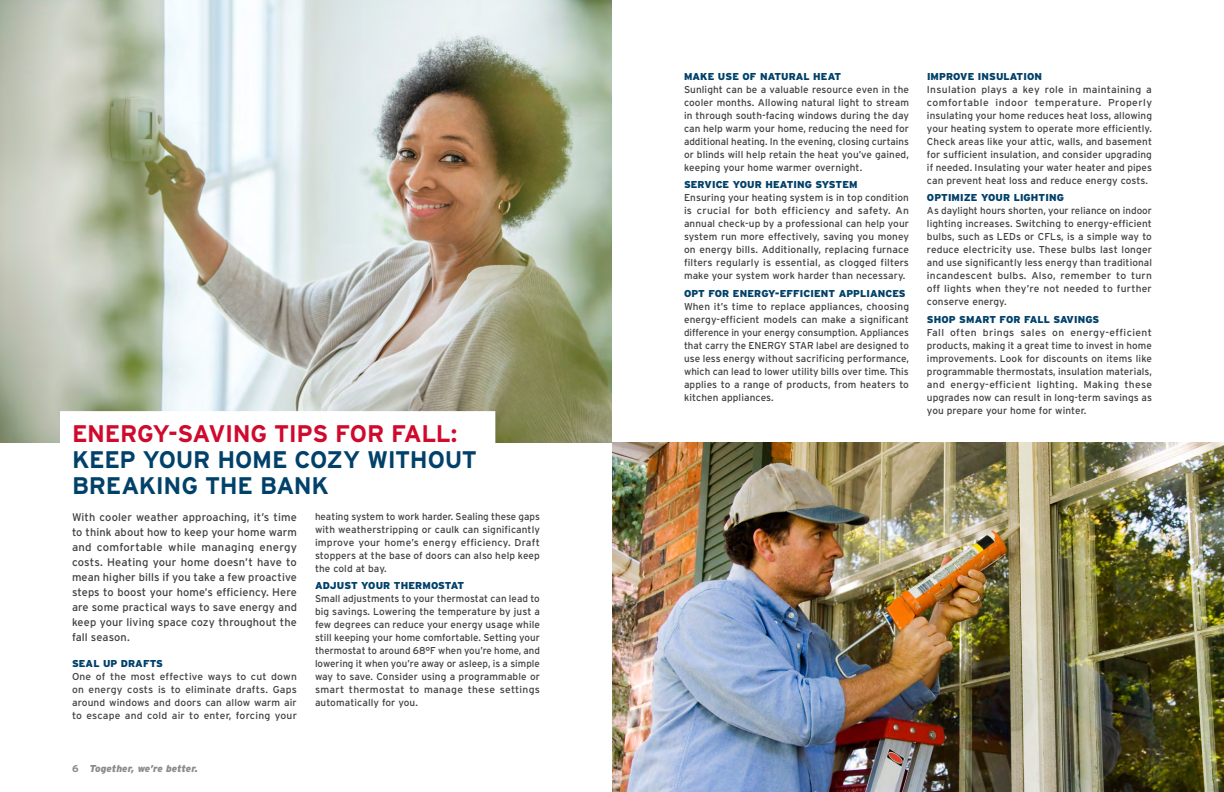
<style>
.page{position:relative;width:1224px;height:792px;background:#fff}
.page>*{position:absolute;margin:0;border:0;box-sizing:border-box;transform-origin:0 0}
.t1{font:700 24px/26px "Interstate";letter-spacing:-.01em;color:#00416a}
.t2{font:700 24px "Interstate";letter-spacing:-.015em;color:#cf0a2c}
.t3{font:11px/15px "Interstate";letter-spacing:.01em;color:#414042;text-align:justify}
.t4{font:10px/13px "Interstate";letter-spacing:.01em;color:#414042;text-align:justify}
.t5{font:900 10px "Interstate";letter-spacing:.01em;color:#00416a}
.t6{font:italic 900 10px "Interstate";letter-spacing:-.005em;color:#8a8c8c}
.s1{font-weight:700;font-style:normal}
</style>
<div class="page">
<img style="left:0;top:0;width:612px;height:442px">
<img style="left:612px;top:442px;width:612px;height:350px">
<svg style="left:54px;top:405px;width:447px;height:38px"></svg>
<h1 class="t2" style="left:72px;top:420px;width:387px">ENERGY-SAVING TIPS FOR FALL:</h1>
<h1 class="t1" style="left:72px;top:447px;width:407px">KEEP YOUR HOME COZY WITHOUT<br>BREAKING THE BANK</h1>
<p class="t3" style="left:72px;top:509px;width:227px">With cooler weather approaching, it’s time to think about how to keep your home warm and comfortable while managing energy costs. Heating your home doesn’t have to mean higher bills if you take a few proactive steps to boost your home’s efficiency. Here are some practical ways to save energy and keep your living space cozy throughout the fall season.</p>
<p class="t5" style="left:72px;top:658px;width:93px">SEAL UP DRAFTS</p>
<p class="t4" style="left:72px;top:670px;width:227px">One of the most effective ways to cut down on energy costs is to eliminate drafts. Gaps around windows and doors can allow warm air to escape and cold air to enter, forcing your</p>
<p class="t4" style="left:315px;top:510px;width:227px">heating system to work harder. Sealing these gaps with weatherstripping or caulk can significantly improve your home’s energy efficiency. Draft stoppers at the base of doors can also help keep the cold at bay.</p>
<p class="t5" style="left:315px;top:580px;width:151px">ADJUST YOUR THERMOSTAT</p>
<p class="t4" style="left:315px;top:592px;width:227px">Small adjustments to your thermostat can lead to big savings. Lowering the temperature by just a few degrees can reduce your energy usage while still keeping your home comfortable. Setting your thermostat to around 68°F when you’re home, and lowering it when you’re away or asleep, is a simple way to save. Consider using a programmable or smart thermostat to manage these settings automatically for you.</p>
<p class="t6" style="left:72px;top:763px;width:127px"><span class="s1">6</span> Together, we’re better.</p>
<p class="t5" style="left:684px;top:71px;width:159px">MAKE USE OF NATURAL HEAT</p>
<p class="t4" style="left:684px;top:83px;width:227px">Sunlight can be a valuable resource even in the cooler months. Allowing natural light to stream in through south-facing windows during the day can help warm your home, reducing the need for additional heating. In the evening, closing curtains or blinds will help retain the heat you’ve gained, keeping your home warmer overnight.</p>
<p class="t5" style="left:684px;top:179px;width:175px">SERVICE YOUR HEATING SYSTEM</p>
<p class="t4" style="left:684px;top:191px;width:227px">Ensuring your heating system is in top condition is crucial for both efficiency and safety. An annual check-up by a professional can help your system run more effectively, saving you money on energy bills. Additionally, replacing furnace filters regularly is essential, as clogged filters make your system work harder than necessary.</p>
<p class="t5" style="left:684px;top:288px;width:223px">OPT FOR ENERGY-EFFICIENT APPLIANCES</p>
<p class="t4" style="left:684px;top:300px;width:227px">When it’s time to replace appliances, choosing energy-efficient models can make a significant difference in your energy consumption. Appliances that carry the ENERGY STAR label are designed to use less energy without sacrificing performance, which can lead to lower utility bills over time. This applies to a range of products, from heaters to kitchen appliances.</p>
<p class="t5" style="left:927px;top:71px;width:117px">IMPROVE INSULATION</p>
<p class="t4" style="left:927px;top:83px;width:227px">Insulation plays a key role in maintaining a comfortable indoor temperature. Properly insulating your home reduces heat loss, allowing your heating system to operate more efficiently.<br>Check areas like your attic, walls, and basement for sufficient insulation, and consider upgrading if needed. Insulating your water heater and pipes can prevent heat loss and reduce energy costs.</p>
<p class="t5" style="left:927px;top:192px;width:138px">OPTIMIZE YOUR LIGHTING</p>
<p class="t4" style="left:927px;top:204px;width:227px">As daylight hours shorten, your reliance on indoor lighting increases. Switching to energy-efficient bulbs, such as LEDs or CFLs, is a simple way to reduce electricity use. These bulbs last longer and use significantly less energy than traditional incandescent bulbs. Also, remember to turn off lights when they’re not needed to further conserve energy.</p>
<p class="t5" style="left:927px;top:314px;width:174px">SHOP SMART FOR FALL SAVINGS</p>
<p class="t4" style="left:927px;top:326px;width:227px">Fall often brings sales on energy-efficient products, making it a great time to invest in home improvements. Look for discounts on items like programmable thermostats, insulation materials, and energy-efficient lighting. Making these upgrades now can result in long-term savings as you prepare your home for winter.</p>
</div>
